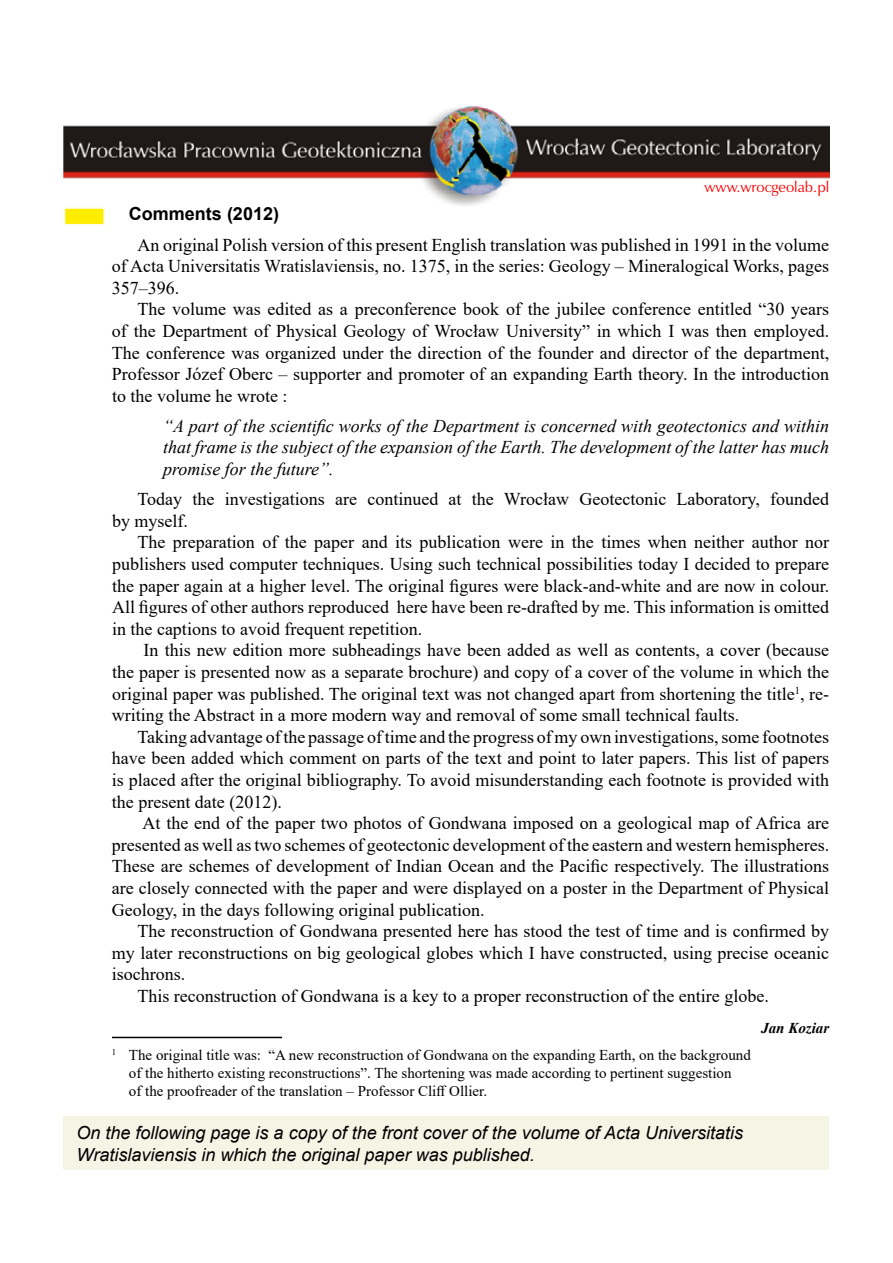
<style>
.page{position:relative;width:893px;height:1263px;background:#fff}
.page>*{position:absolute;margin:0;border:0;box-sizing:border-box;transform-origin:0 0}
.t1{font:18px/21.6px "Times New Roman";color:#000;text-align:justify}
.t2{font:italic 18px/21.6px "Times New Roman";color:#000;text-align:justify}
.t3{font:italic 18px/21.6px "Arial";color:#000}
.t4{font:700 18px "Arial";color:#000}
.t5{font:15px/18px "Times New Roman";color:#000}
.t6{font:15px "Zapf Humnst PL Roman A";color:#f00}
.t7{font:italic 700 15px "Times New Roman";color:#000}
</style>
<div class="page">
<img style="left:64px;top:106px;width:765px;height:100px">
<div style="left:64px;top:207px;width:41px;height:18px;background:#ffed00;border:2px solid #fffce5"></div>
<div style="left:64px;top:1116px;width:765px;height:54px;background:#f6f4e5"></div>
<hr style="left:112px;top:1037px;width:170px;height:1px;background:#000">
<p class="t6" style="left:704px;top:178px;width:126px">www.wrocgeolab.pl</p>
<p class="t4" style="left:129px;top:201px;width:152px">Comments (2012)</p>
<p class="t1" style="left:112px;top:233px;width:719px;text-indent:26px">An original Polish version of this present English translation was published in 1991 in the volume of Acta Universitatis Wratislaviensis, no. 1375, in the series: Geology – Mineralogical Works, pages 357–396.</p>
<p class="t1" style="left:112px;top:298px;width:719px;text-indent:26px">The volume was edited as a preconference book of the jubilee conference entitled “30 years of the Department of Physical Geology of Wrocław University” in which I was then employed.<br>The conference was organized under the direction of the founder and director of the department, Professor Józef Oberc – supporter and promoter of an expanding Earth theory. In the introduction to the volume he wrote :</p>
<p class="t2" style="left:163px;top:415px;width:668px">“A part of the scientific works of the Department is concerned with geotectonics and within that frame is the subject of the expansion of the Earth. The development of the latter has much promise for the future”.</p>
<p class="t1" style="left:112px;top:488px;width:719px;text-indent:26px">Today the investigations are continued at the Wrocław Geotectonic Laboratory, founded by myself.</p>
<p class="t1" style="left:112px;top:531px;width:719px;text-indent:26px">The preparation of the paper and its publication were in the times when neither author nor publishers used computer techniques. Using such technical possibilities today I decided to prepare the paper again at a higher level. The original figures were black-and-white and are now in colour.<br>All figures of other authors reproduced here have been re-drafted by me. This information is omitted in the captions to avoid frequent repetition.</p>
<p class="t1" style="left:112px;top:639px;width:719px;text-indent:32px">In this new edition more subheadings have been added as well as contents, a cover (because the paper is presented now as a separate brochure) and copy of a cover of the volume in which the original paper was published. The original text was not changed apart from shortening the title<sup>1</sup>, re&shy;writing the Abstract in a more modern way and removal of some small technical faults.</p>
<p class="t1" style="left:112px;top:725px;width:719px;text-indent:26px">Taking advantage of the passage of time and the progress of my own investigations, some footnotes have been added which comment on parts of the text and point to later papers. This list of papers is placed after the original bibliography. To avoid misunderstanding each footnote is provided with the present date (2012).</p>
<p class="t1" style="left:112px;top:812px;width:719px;text-indent:30px">At the end of the paper two photos of Gondwana imposed on a geological map of Africa are presented as well as two schemes of geotectonic development of the eastern and western hemispheres.<br>These are schemes of development of Indian Ocean and the Pacific respectively. The illustrations are closely connected with the paper and were displayed on a poster in the Department of Physical Geology, in the days following original publication.</p>
<p class="t1" style="left:137px;top:920px;width:693px">The reconstruction of Gondwana presented here has stood the test of time and is confirmed by</p>
<p class="t1" style="left:112px;top:941px;width:719px">my later reconstructions on big geological globes which I have constructed, using precise oceanic</p>
<p class="t1" style="left:112px;top:963px;width:75px">isochrons.</p>
<p class="t1" style="left:137px;top:985px;width:633px">This reconstruction of Gondwana is a key to a proper reconstruction of the entire globe.</p>
<p class="t7" style="left:761px;top:1017px;width:69px">Jan Koziar</p>
<p class="t5" style="left:129px;top:1045px;width:623px;text-indent:-17px"><sup>1</sup> The original title was: “A new reconstruction of Gondwana on the expanding Earth, on the background of the hitherto existing reconstructions”. The shortening was made according to pertinent suggestion<br>of the proofreader of the translation – Professor Cliff Ollier.</p>
<p class="t3" style="left:77px;top:1122px;width:668px">On the following page is a copy of the front cover of the volume of Acta Universitatis<br>Wratislaviensis in which the original paper was published.</p>
</div>
